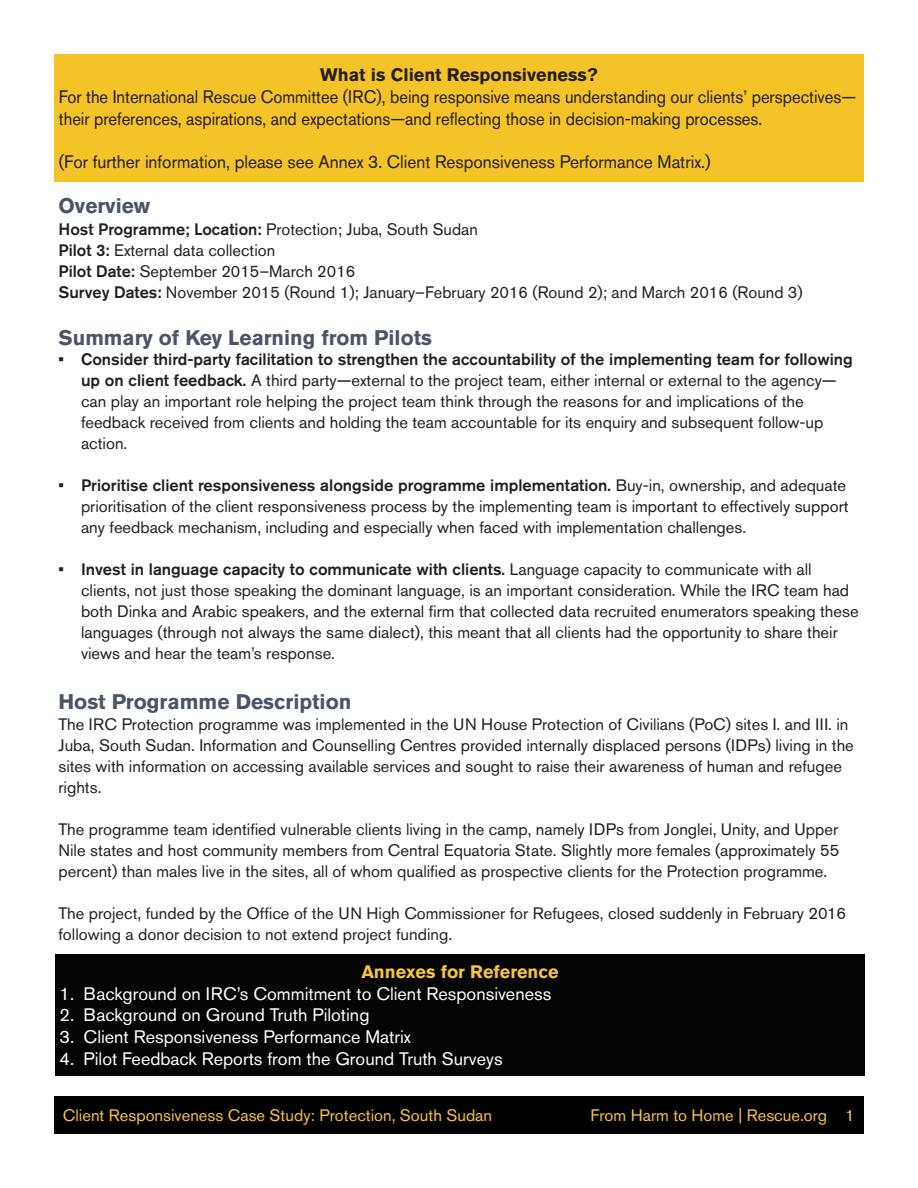
<style>
.page{position:relative;width:918px;height:1188px;background:#fff}
.page>*{position:absolute;margin:0;border:0;box-sizing:border-box;transform-origin:0 0}
.t1{font:700 21px "Akzidenz Grotesk Std";color:#4d5468}
.t2{font:18px/21.6px "Akzidenz Grotesk Std";color:#231f20;scale:.92 1}
.t3{font:18px "Akzidenz Grotesk Std";color:#fff}
.t4{font:18px "Akzidenz Grotesk Std";color:#231f20;scale:.96 1}
.t5{font:700 18px "Akzidenz Grotesk Std";color:#231f20}
.t6{font:700 18px "Akzidenz Grotesk Std";color:#f5c33e}
.t7{font:16.5px/21px "Akzidenz Grotesk Std";color:#231f20}
.t8{font:16.5px "Akzidenz Grotesk Std";color:#f5c33e}
.s1{font-weight:500}
.s2{color:#000}
</style>
<div class="page">
<div style="left:54px;top:1096px;width:810px;height:38px;background:#000"></div>
<div style="left:55px;top:954px;width:810px;height:121px;background:#040503"></div>
<div style="left:54px;top:54px;width:810px;height:128px;background:#f4c327"></div>
<p class="t5" style="left:320px;top:65px;width:279px">What is Client Responsiveness?</p>
<p class="t2" style="left:59px;top:86px;width:868px">For the International Rescue Committee (IRC), being responsive means understanding our clients’ perspectives— their preferences, aspirations, and expectations—and reflecting those in decision-making processes.</p>
<p class="t4" style="left:59px;top:151px;width:680px">(For further information, please see Annex 3. Client Responsiveness Performance Matrix.)</p>
<p class="t1" style="left:58px;top:194px;width:93px">Overview</p>
<p class="t7" style="left:58px;top:219px;width:746px"><span class="s1">Host Programme; Location:</span> Protection; Juba, South Sudan<br><span class="s1">Pilot 3:</span> External data collection<br><span class="s1">Pilot Date:</span> September 2015–March 2016<br><span class="s1">Survey Dates:</span> November 2015 (Round 1); January–February 2016 (Round 2); and March 2016 (Round 3)</p>
<p class="t1" style="left:59px;top:326px;width:375px">Summary of Key Learning from Pilots</p>
<p class="t7" style="left:81px;top:349px;width:773px;text-indent:-22px"><span class="s1">• Consider third-party facilitation to strengthen the accountability of the implementing team for following up on client feedback.</span> A third party<span class="s2">—</span>external to the project team, either internal or external to the agency<span class="s2">— </span>can play an important role helping the project team think through the reasons for and implications of the feedback received from clients and holding the team accountable for its enquiry and subsequent follow-up action.</p>
<p class="t7" style="left:81px;top:475px;width:769px;text-indent:-22px"><span class="s1">• Prioritise client responsiveness alongside programme implementation.</span> Buy-in, ownership, and adequate prioritisation of the client responsiveness process by the implementing team is important to effectively support any feedback mechanism, including and especially when faced with implementation challenges.</p>
<p class="t7" style="left:81px;top:559px;width:779px;text-indent:-22px"><span class="s1">• Invest in language capacity to communicate with clients.</span> Language capacity to communicate with all clients, not just those speaking the dominant language, is an important consideration. While the IRC team had both Dinka and Arabic speakers, and the external firm that collected data recruited enumerators speaking these languages (through not always the same dialect), this meant that all clients had the opportunity to share their views and hear the team’s response.</p>
<p class="t1" style="left:58px;top:690px;width:295px">Host Programme Description</p>
<p class="t7" style="left:58px;top:714px;width:797px">The IRC Protection programme was implemented in the UN House Protection of Civilians (PoC) sites I. and III. in Juba, South Sudan. Information and Counselling Centres provided internally displaced persons (IDPs) living in the sites with information on accessing available services and sought to raise their awareness of human and refugee rights.</p>
<p class="t7" style="left:58px;top:819px;width:783px;text-align:justify">The programme team identified vulnerable clients living in the camp, namely IDPs from Jonglei, Unity, and Upper Nile states and host community members from Central Equatoria State. Slightly more females (approximately 55 percent) than males live in the sites, all of whom qualified as prospective clients for the Protection programme.</p>
<p class="t7" style="left:58px;top:903px;width:789px">The project, funded by the Office of the UN High Commissioner for Refugees, closed suddenly in February 2016 following a donor decision to not extend project funding.</p>
<p class="t6" style="left:362px;top:961px;width:199px">Annexes for Reference</p>
<p class="t3" style="left:60px;top:983px;width:493px">1. Background on IRC’s Commitment to Client Responsiveness</p>
<p class="t3" style="left:60px;top:1004px;width:311px">2. Background on Ground Truth Piloting</p>
<p class="t3" style="left:60px;top:1026px;width:353px">3. Client Responsiveness Performance Matrix</p>
<p class="t3" style="left:60px;top:1048px;width:445px">4. Pilot Feedback Reports from the Ground Truth Surveys</p>
<p class="t8" style="left:63px;top:1106px;width:431px">Client Responsiveness Case Study: Protection, South Sudan</p>
<p class="t8" style="left:590px;top:1106px;width:266px">From Harm to Home | Rescue.org 1</p>
</div>
